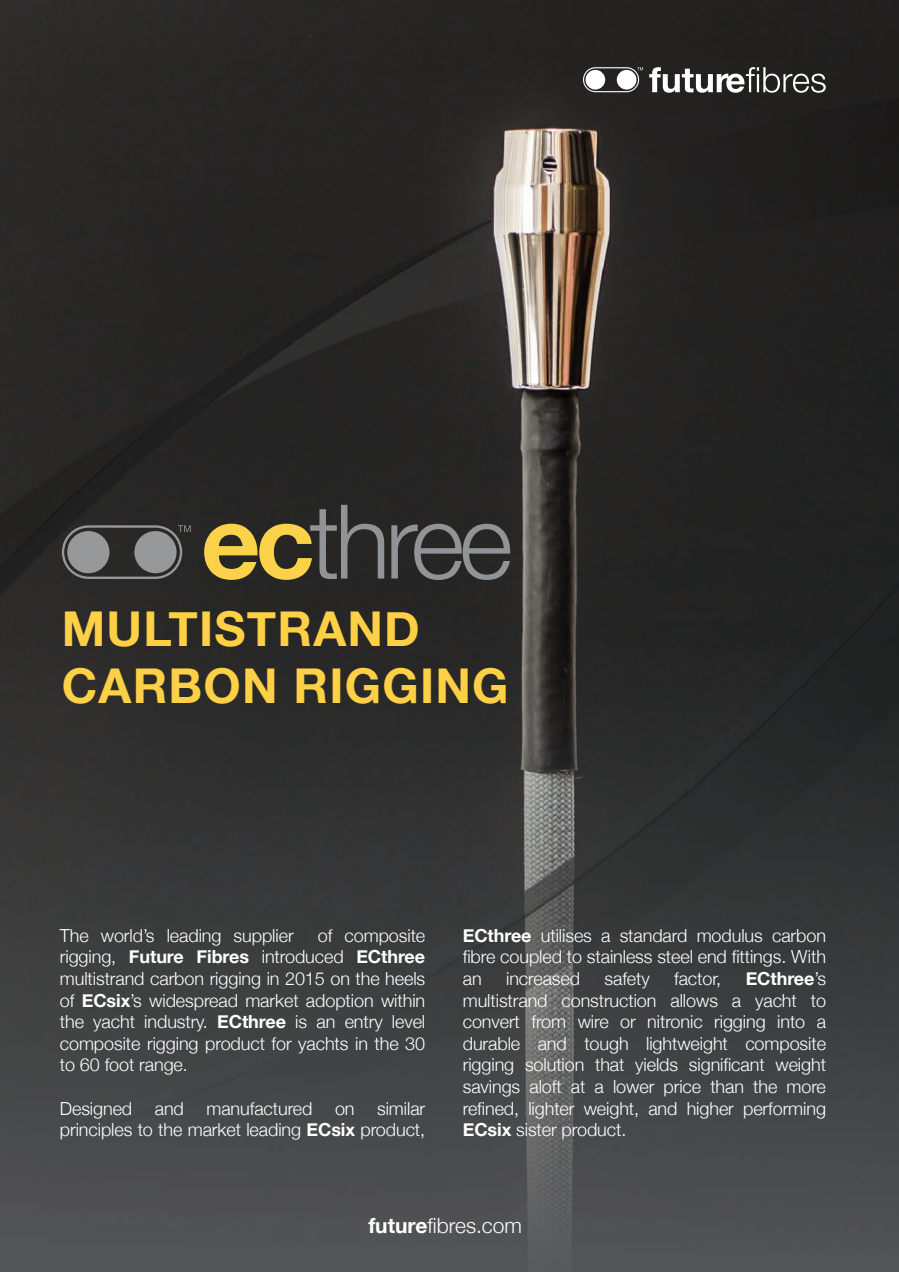
<style>
.page{position:relative;width:899px;height:1272px;background:#fff}
.page>*{position:absolute;margin:0;border:0;box-sizing:border-box;transform-origin:0 0}
.t1{font:700 48px/57.6px "Helvetica Neue";letter-spacing:.025em;color:#fed046}
.t2{font:300 21px "Helvetica Neue";color:#fff}
.t3{font:300 18px/21.6px "Helvetica Neue";letter-spacing:-.005em;color:#fff;text-align:justify}
.s1{font-weight:700}
</style>
<div class="page">
<img style="left:0;top:0;width:898px;height:1272px">
<svg style="left:204px;top:505px;width:180px;height:75px;background:#675d3a"></svg>
<svg style="left:391px;top:524px;width:119px;height:56px;background:#4e4f50"></svg>
<svg style="left:62px;top:525px;width:129px;height:54px;background:#606060"></svg>
<svg style="left:583px;top:67px;width:60px;height:25px"></svg>
<svg style="left:649px;top:67px;width:176px;height:26px"></svg>
<h1 class="t1" style="left:62px;top:601px;width:448px">MULTISTRAND<br>CARBON RIGGING</h1>
<p class="t3" style="left:60px;top:923px;width:235px">The world’s leading supplier</p>
<p class="t3" style="left:60px;top:923px;width:367px;text-indent:258px">of composite rigging, <span class="s1">Future Fibres</span> introduced <span class="s1">ECthree </span>multistrand carbon rigging in 2015 on the heels of <span class="s1">ECsix</span>’s widespread market adoption within the yacht industry. <span class="s1">ECthree</span> is an entry level composite rigging product for yachts in the 30 to 60 foot range.</p>
<p class="t3" style="left:60px;top:1096px;width:367px">Designed and manufactured on similar principles to the market leading <span class="s1">ECsix</span> product,</p>
<p class="t3" style="left:463px;top:923px;width:365px"><span class="s1">ECthree</span> utilises a standard modulus carbon fibre coupled to stainless steel end fittings. With an</p>
<p class="t3" style="left:463px;top:966px;width:365px;text-indent:283px"><span class="s1">ECthree</span>’s multistrand construction allows a yacht to convert from wire or nitronic rigging into a durable and tough lightweight composite rigging solution that yields significant weight savings aloft at a lower price than the more refined, lighter weight, and higher performing <span class="s1">ECsix</span> sister product.</p>
<p class="t3" style="left:506px;top:966px;width:75px">increased</p>
<p class="t3" style="left:604px;top:966px;width:47px">safety</p>
<p class="t3" style="left:674px;top:966px;width:49px">factor,</p>
<p class="t2" style="left:368px;top:1209px;width:155px"><span class="s1">future</span>fibres.com</p>
</div>
